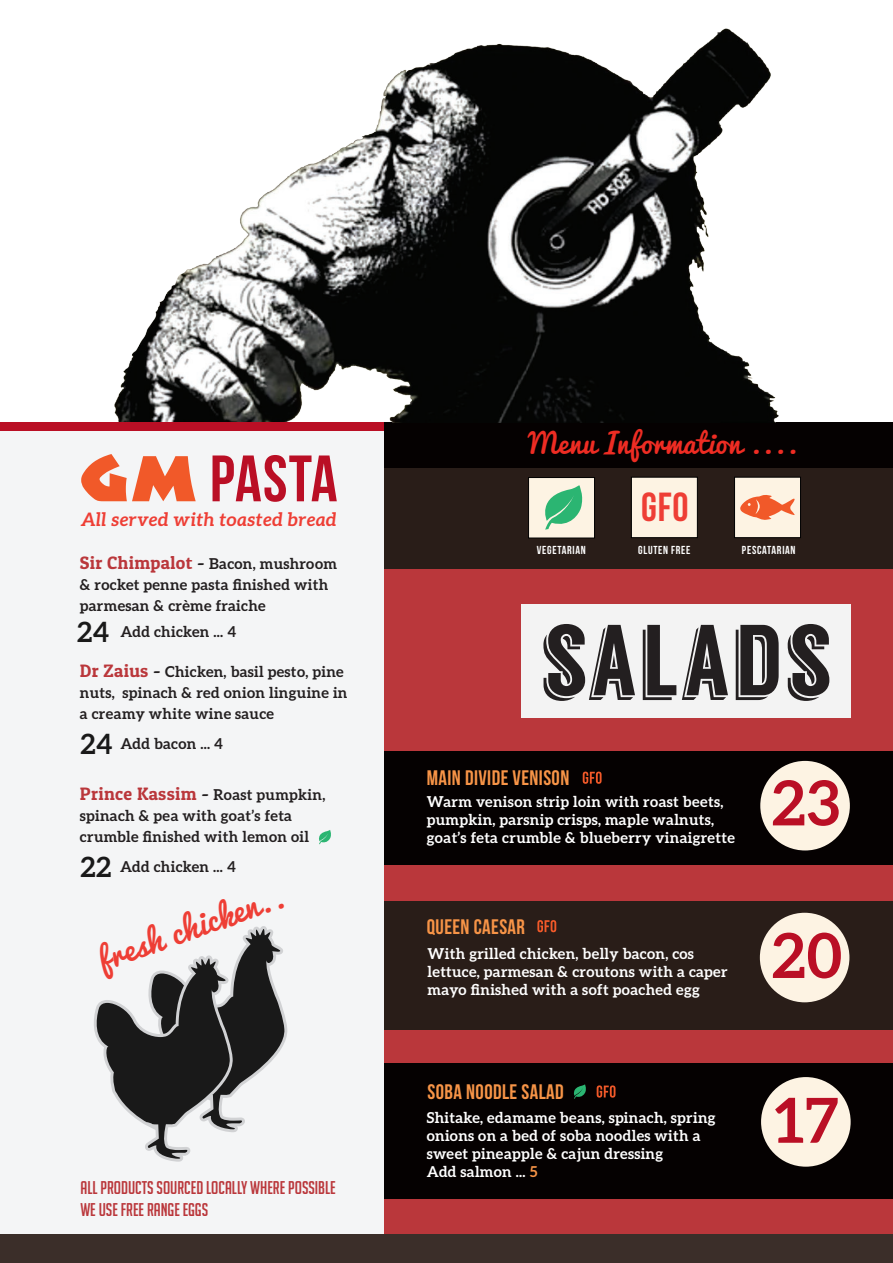
<style>
.page{position:relative;width:893px;height:1263px;background:#fff}
.page>*{position:absolute;margin:0;border:0;box-sizing:border-box;transform-origin:0 0}
.t1{font:100.5px "Langdon";letter-spacing:.02em;color:#231f20}
.t2{font:65.4px "Bebas Neue";letter-spacing:.015em;color:#ba0f25}
.t3{font:700 62.1px "Aleo";color:#ba0f25}
.t4{font:40.5px "Bebas Neue";color:#ee3e35}
.t5{font:30.9px "Pacifico";color:#ee3e35}
.t6{font:700 27.9px "Aleo";color:#191919}
.t7{font:27.75px "Pacifico";letter-spacing:.02em;color:#ee2c23}
.t8{font:21px "Bebas Neue";letter-spacing:.02em;color:#f79447}
.t9{font:italic 700 18.6px "Aleo";letter-spacing:.02em;color:#ee3e35}
.t10{font:18px/22.5px "Big Noodle Titling";color:#ba373b}
.t11{font:700 15px/18px "Aleo";letter-spacing:.02em;color:#fff}
.t12{font:700 15px/21px "Aleo";letter-spacing:.02em;color:#231f20}
.t13{font:11.55px "Bebas Neue";letter-spacing:.06em;color:#fff}
.s1{font-family:"Jungle Fever";font-size:63.6px;color:#f15929}
.s2{font-family:"Patua One";font-weight:400;font-size:18px;color:#ba373b}
.s3{font-family:"Patua One";font-weight:400;font-size:18px}
.s4{color:#f79447}
</style>
<div class="page">
<div style="left:216px;top:427px;width:677px;height:154px;background:#291d18"></div>
<div style="left:375px;top:422px;width:518px;height:46px;background:#050101"></div>
<img style="left:114px;top:28px;width:665px;height:394px">
<div style="left:369px;top:569px;width:524px;height:683px;background:#ba373b"></div>
<div style="left:0;top:425px;width:384px;height:809px;background:#f4f5f6"></div>
<div style="left:0;top:1234px;width:893px;height:29px;background:#3b2e29"></div>
<div style="left:521px;top:604px;width:329px;height:114px;background:#f3f3f3"></div>
<div style="left:384px;top:1063px;width:509px;height:136px;background:#050101"></div>
<div style="left:384px;top:901px;width:509px;height:128px;background:#291d18"></div>
<div style="left:384px;top:751px;width:509px;height:114px;background:#050101"></div>
<div style="left:760px;top:913px;width:89px;height:89px;background:#fdf3e3;border-radius:50%"></div>
<div style="left:760px;top:761px;width:90px;height:89px;background:#fdf3e3;border-radius:50%"></div>
<div style="left:761px;top:1077px;width:90px;height:90px;background:#fdf3e3;border-radius:50%"></div>
<div style="left:0;top:422px;width:384px;height:9px;background:#ba0f25"></div>
<svg style="left:319px;top:830px;width:12px;height:14px"></svg>
<svg style="left:94px;top:926px;width:194px;height:236px"></svg>
<div style="left:734px;top:477px;width:67px;height:61px;background:#fdf3e3;border:1px solid #000"></div>
<div style="left:631px;top:477px;width:67px;height:61px;background:#fdf3e3;border:1px solid #000"></div>
<div style="left:528px;top:477px;width:67px;height:61px;background:#fdf3e3;border:1px solid #000"></div>
<svg style="left:740px;top:495px;width:55px;height:25px"></svg>
<svg style="left:545px;top:485px;width:38px;height:45px"></svg>
<svg style="left:573px;top:1084px;width:13px;height:15px"></svg>
<svg style="left:537px;top:920px;width:19px;height:12px"></svg>
<svg style="left:583px;top:772px;width:19px;height:12px"></svg>
<svg style="left:597px;top:1085px;width:18px;height:12px"></svg>
<h2 class="t2" style="left:81px;top:443px;width:258px"><span class="s1">GM</span> PASTA</h2>
<p class="t9" style="left:80px;top:508px;width:257px">All served with toasted bread</p>
<p class="t12" style="left:80px;top:552px;width:259px"><span class="s2">Sir Chimpalot</span> <span class="s3">-</span> Bacon, mushroom &amp; rocket penne pasta finished with parmesan &amp; crème fraiche</p>
<h3 class="t6" style="left:77px;top:615px;width:34px">24</h3>
<p class="t12" style="left:120px;top:621px;width:117px">Add chicken ... 4</p>
<p class="t12" style="left:80px;top:661px;width:269px"><span class="s2">Dr Zaius</span> <span class="s3">-</span> Chicken, basil pesto, pine nuts, spinach &amp; red onion linguine in a creamy white wine sauce</p>
<h3 class="t6" style="left:81px;top:728px;width:34px">24</h3>
<p class="t12" style="left:120px;top:732px;width:104px">Add bacon ... 4</p>
<p class="t12" style="left:80px;top:784px;width:247px"><span class="s2">Prince Kassim</span> <span class="s3">-</span> Roast pumpkin, spinach &amp; pea with goat’s feta crumble finished with lemon oil</p>
<h3 class="t6" style="left:81px;top:851px;width:32px">22</h3>
<h3 class="t5" style="left:90px;top:934px;width:197px;rotate:-19deg">fresh chicken..</h3>
<p class="t12" style="left:120px;top:856px;width:117px">Add chicken ... 4</p>
<p class="t10" style="left:80px;top:1176px;width:257px">ALL PRODUCTS SOURCED LOCALLY WHERE POSSIBLE<br>WE USE FREE RANGE EGGS</p>
<h3 class="t7" style="left:529px;top:418px;width:271px">Menu Information ....</h3>
<h3 class="t4" style="left:641px;top:485px;width:49px">GFO</h3>
<p class="t13" style="left:537px;top:544px;width:50px">VEGETARIAN</p>
<p class="t13" style="left:638px;top:544px;width:54px">GLUTEN FREE</p>
<p class="t13" style="left:742px;top:544px;width:55px">PESCATARIAN</p>
<h1 class="t1" style="left:540px;top:602px;width:294px">SALADS</h1>
<h3 class="t8" style="left:427px;top:766px;width:144px">MAIN DIVIDE VENISON</h3>
<p class="t11" style="left:427px;top:792px;width:310px">Warm venison strip loin with roast beets, pumpkin, parsnip crisps, maple walnuts, goat’s feta crumble &amp; blueberry vinaigrette</p>
<h3 class="t8" style="left:427px;top:915px;width:100px">QUEEN CAESAR</h3>
<p class="t11" style="left:428px;top:944px;width:301px">With grilled chicken, belly bacon, cos lettuce, parmesan &amp; croutons with a caper mayo finished with a soft poached egg</p>
<h3 class="t8" style="left:428px;top:1080px;width:138px">SOBA NOODLE SALAD</h3>
<p class="t11" style="left:427px;top:1108px;width:290px">Shitake, edamame beans, spinach, spring onions on a bed of soba noodles with a sweet pineapple &amp; cajun dressing<br>Add salmon ... <span class="s4">5</span></p>
<h3 class="t3" style="left:772px;top:767px;width:69px">23</h3>
<h3 class="t3" style="left:772px;top:920px;width:72px">20</h3>
<h3 class="t3" style="left:774px;top:1084px;width:66px">17</h3>
</div>
